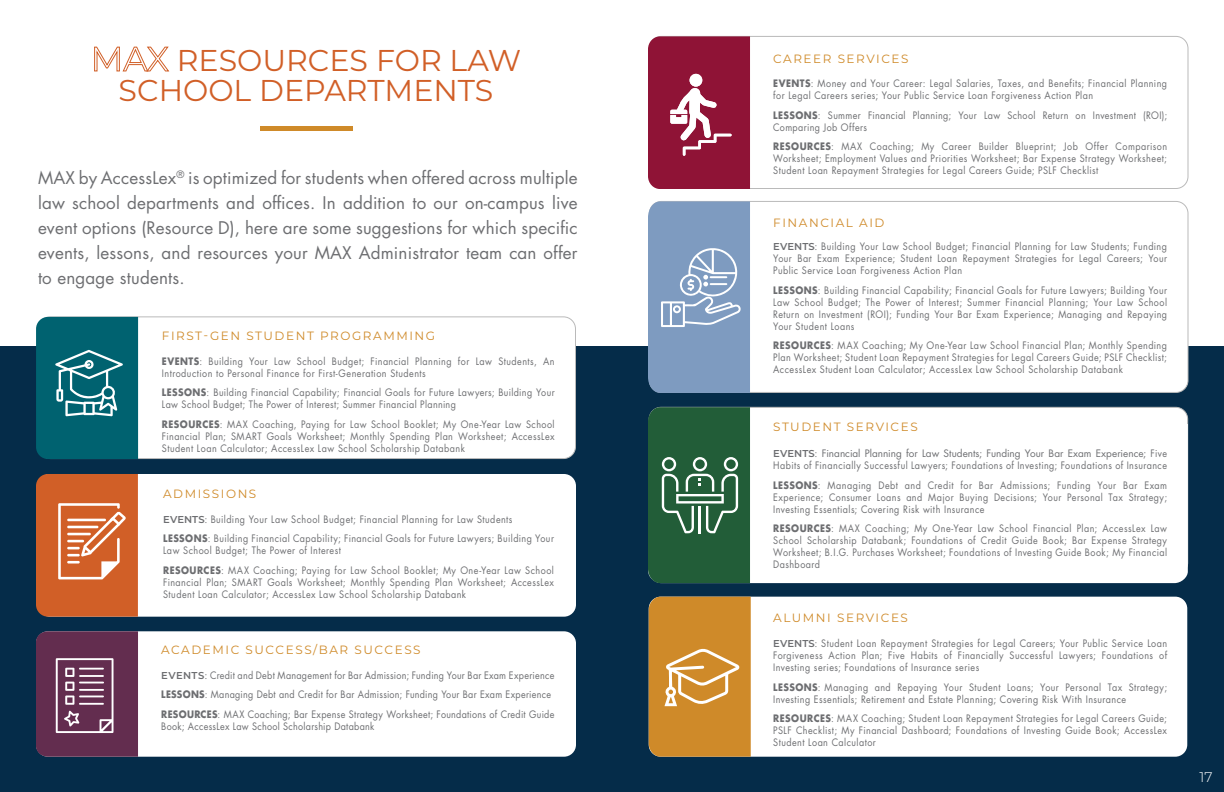
<style>
.page{position:relative;width:1224px;height:792px;background:#052c49}
.page>*{position:absolute;margin:0;border:0;box-sizing:border-box;transform-origin:0 0}
.t1{font:30.1px/30.1px "Montserrat";color:#d15f27;text-align:center}
.t2{font:17px/25px "Futura Std";letter-spacing:.01em;color:#6d6e71;text-align:justify}
.t3{font:300 14px "Montserrat";color:#fff}
.t4{font:12px "Montserrat";letter-spacing:.13em;color:#cf8a29}
.t5{font:10px/12px "Futura Std";letter-spacing:.045em;color:#6d6e71;scale:.9 1}
.t6{font:10px/12px "Futura Std";letter-spacing:.045em;color:#6d6e71}
.s1{font-size:34.1px}
.s2{font-weight:700}
.s3{font-family:"Montserrat";font-weight:600}
</style>
<div class="page">
<div style="left:0;top:0;width:1224px;height:346px;background:#fff"></div>
<div style="left:260px;top:126px;width:92px;height:5px;background:#cf8a29"></div>
<div style="left:38px;top:474px;width:538px;height:143px;background:#fff;border-radius:12px"></div>
<div style="left:649px;top:407px;width:539px;height:168px;background:#fff;border-radius:12px"></div>
<div style="left:649px;top:597px;width:538px;height:160px;background:#fff;border-radius:12px"></div>
<svg style="left:750px;top:424px;width:438px;height:159px"></svg>
<div style="left:649px;top:36px;width:539px;height:153px;border:1px solid #bababa;border-radius:12px"></div>
<div style="left:38px;top:317px;width:538px;height:142px;background:#fff;border-radius:12px"></div>
<div style="left:38px;top:316px;width:538px;height:143px;border:1px solid #bababa;border-radius:12px"></div>
<div style="left:649px;top:201px;width:539px;height:191px;background:#fff;border-radius:12px"></div>
<div style="left:649px;top:201px;width:539px;height:192px;border:1px solid #bababa;border-radius:12px"></div>
<div style="left:36px;top:631px;width:540px;height:126px;background:#fff;border-radius:12px"></div>
<svg style="left:36px;top:474px;width:102px;height:143px;background:#d46e3c"></svg>
<svg style="left:36px;top:317px;width:102px;height:142px;background:#146e7b"></svg>
<svg style="left:36px;top:631px;width:102px;height:126px;background:#6f3f5e"></svg>
<svg style="left:648px;top:36px;width:102px;height:153px;background:#982747"></svg>
<div style="left:690px;top:74px;width:12px;height:13px;background:#fff;border-radius:50%"></div>
<svg style="left:649px;top:597px;width:102px;height:160px;background:#d19137"></svg>
<svg style="left:648px;top:407px;width:102px;height:176px;background:#336947"></svg>
<svg style="left:648px;top:201px;width:102px;height:192px;background:#86a1c4"></svg>
<h1 class="t1" style="left:91px;top:44px;width:432px"><span class="s1">MAX</span> RESOURCES FOR LAW<br>SCHOOL DEPARTMENTS</h1>
<p class="t2" style="left:38px;top:165px;width:541px">MAX by AccessLex<sup>®</sup> is optimized for students when offered across multiple law school departments and offices. In addition to our on-campus live event options (Resource D), here are some suggestions for which specific events, lessons, and resources your MAX Administrator team can offer to engage students.</p>
<p class="t4" style="left:162px;top:328px;width:275px">FIRST-GEN STUDENT PROGRAMMING</p>
<p class="t5" style="left:162px;top:355px;width:438px"><span class="s2">EVENTS</span>: Building Your Law School Budget; Financial Planning for Law Students, An<br>Introduction to Personal Finance for First-Generation Students</p>
<p class="t5" style="left:162px;top:387px;width:438px"><span class="s2">LESSONS</span>: Building Financial Capability; Financial Goals for Future Lawyers; Building Your<br>Law School Budget; The Power of Interest; Summer Financial Planning</p>
<p class="t5" style="left:162px;top:418px;width:438px;text-align:justify"><span class="s2">RESOURCES</span>: MAX Coaching, Paying for Law School Booklet; My One-Year Law School Financial Plan; SMART Goals Worksheet; Monthly Spending Plan Worksheet; AccessLex Student Loan Calculator; AccessLex Law School Scholarship Databank</p>
<p class="t4" style="left:163px;top:486px;width:95px">ADMISSIONS</p>
<p class="t6" style="left:163px;top:510px;width:392px;line-height:19.5px"><span class="s3">EVENTS</span>: Building Your Law School Budget; Financial Planning for Law Students<br><span class="s2">LESSONS</span>: Building Financial Capability; Financial Goals for Future Lawyers; Building Your</p>
<p class="t5" style="left:163px;top:541px;width:436px;line-height:19.5px">Law School Budget; The Power of Interest<br><span class="s2">RESOURCES</span>: MAX Coaching; Paying for Law School Booklet; My One-Year Law School</p>
<p class="t5" style="left:163px;top:576px;width:436px">Financial Plan; SMART Goals Worksheet; Monthly Spending Plan Worksheet; AccessLex<br>Student Loan Calculator; AccessLex Law School Scholarship Databank</p>
<p class="t4" style="left:161px;top:641px;width:261px">ACADEMIC SUCCESS/BAR SUCCESS</p>
<p class="t6" style="left:161px;top:666px;width:395px;line-height:19.5px"><span class="s3">EVENTS</span>: Credit and Debt Management for Bar Admission; Funding Your Bar Exam Experience<br><span class="s2">LESSONS</span>: Managing Debt and Credit for Bar Admission; Funding Your Bar Exam Experience<br><span class="s2">RESOURCES</span>: MAX Coaching; Bar Expense Strategy Worksheet; Foundations of Credit Guide</p>
<p class="t5" style="left:161px;top:720px;width:238px">Book; AccessLex Law School Scholarship Databank</p>
<p class="t4" style="left:773px;top:51px;width:137px">CAREER SERVICES</p>
<p class="t5" style="left:773px;top:78px;width:439px"><span class="s2">EVENTS</span>: Money and Your Career: Legal Salaries, Taxes, and Benefits; Financial Planning for Legal Careers series; Your Public Service Loan Forgiveness Action Plan</p>
<p class="t5" style="left:773px;top:109px;width:439px"><span class="s2">LESSONS</span>: Summer Financial Planning; Your Law School Return on Investment (ROI);<br>Comparing Job Offers</p>
<p class="t5" style="left:773px;top:141px;width:439px;text-align:justify"><span class="s2">RESOURCES</span>: MAX Coaching; My Career Builder Blueprint; Job Offer Comparison Worksheet; Employment Values and Priorities Worksheet; Bar Expense Strategy Worksheet; Student Loan Repayment Strategies for Legal Careers Guide; PSLF Checklist</p>
<p class="t4" style="left:773px;top:214px;width:113px">FINANCIAL AID</p>
<p class="t6" style="left:773px;top:241px;width:395px;text-align:justify"><span class="s3">EVENTS</span>: Building Your Law School Budget; Financial Planning for Law Students; Funding Your Bar Exam Experience; Student Loan Repayment Strategies for Legal Careers; Your Public Service Loan Forgiveness Action Plan</p>
<p class="t5" style="left:773px;top:284px;width:439px;text-align:justify"><span class="s2">LESSONS</span>: Building Financial Capability; Financial Goals for Future Lawyers; Building Your Law School Budget; The Power of Interest; Summer Financial Planning; Your Law School Return on Investment (ROI); Funding Your Bar Exam Experience; Managing and Repaying Your Student Loans</p>
<p class="t5" style="left:773px;top:340px;width:439px;text-align:justify"><span class="s2">RESOURCES</span>: MAX Coaching; My One-Year Law School Financial Plan; Monthly Spending Plan Worksheet; Student Loan Repayment Strategies for Legal Careers Guide; PSLF Checklist; AccessLex Student Loan Calculator; AccessLex Law School Scholarship Databank</p>
<p class="t4" style="left:773px;top:418px;width:146px">STUDENT SERVICES</p>
<p class="t6" style="left:773px;top:448px;width:395px"><span class="s3">EVENTS</span>: Financial Planning for Law Students; Funding Your Bar Exam Experience; Five<br>Habits of Financially Successful Lawyers; Foundations of Investing; Foundations of Insurance</p>
<p class="t5" style="left:773px;top:479px;width:439px;text-align:justify"><span class="s2">LESSONS</span>: Managing Debt and Credit for Bar Admissions; Funding Your Bar Exam Experience; Consumer Loans and Major Buying Decisions; Your Personal Tax Strategy; Investing Essentials; Covering Risk with Insurance</p>
<p class="t5" style="left:773px;top:523px;width:439px;text-align:justify"><span class="s2">RESOURCES</span>: MAX Coaching; My One-Year Law School Financial Plan; AccessLex Law School Scholarship Databank; Foundations of Credit Guide Book; Bar Expense Strategy Worksheet; B.I.G. Purchases Worksheet; Foundations of Investing Guide Book; My Financial Dashboard</p>
<p class="t4" style="left:773px;top:609px;width:136px">ALUMNI SERVICES</p>
<p class="t6" style="left:773px;top:638px;width:395px;text-align:justify"><span class="s3">EVENTS</span>: Student Loan Repayment Strategies for Legal Careers; Your Public Service Loan Forgiveness Action Plan; Five Habits of Financially Successful Lawyers; Foundations of Investing series; Foundations of Insurance series</p>
<p class="t5" style="left:773px;top:681px;width:439px"><span class="s2">LESSONS</span>: Managing and Repaying Your Student Loans; Your Personal Tax Strategy;<br>Investing Essentials; Retirement and Estate Planning; Covering Risk With Insurance</p>
<p class="t5" style="left:773px;top:713px;width:439px;text-align:justify"><span class="s2">RESOURCES</span>: MAX Coaching; Student Loan Repayment Strategies for Legal Careers Guide; PSLF Checklist; My Financial Dashboard; Foundations of Investing Guide Book; AccessLex Student Loan Calculator</p>
<h3 class="t3" style="left:1199px;top:767px;width:15px">17</h3>
</div>
